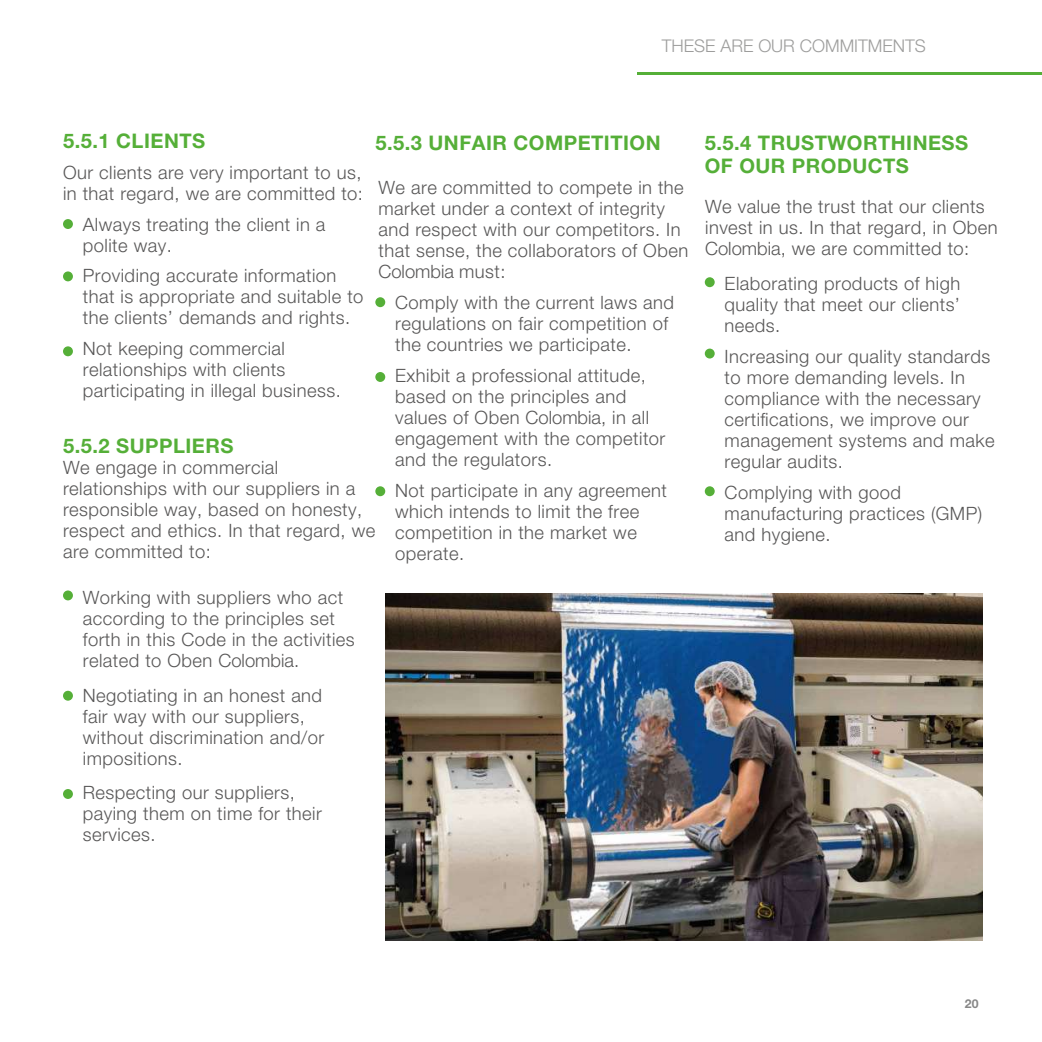
<style>
.page{position:relative;width:1042px;height:1042px;background:#fff}
.page>*{position:absolute;margin:0;border:0;box-sizing:border-box;transform-origin:0 0}
.t1{font:700 20.12px/22.8px "Helvetica Neue LT Std";letter-spacing:.025em;color:#55af38}
.t2{font:300 18.38px/21px "Helvetica Neue LT Std";letter-spacing:.025em;color:#585757}
.t3{font:300 17.5px "Helvetica Neue LT Std";color:#9d9d9c}
.t4{font:700 12.25px "Helvetica Neue LT Std";color:#878787}
</style>
<div class="page">
<hr style="left:637px;top:72px;width:405px;height:2px;background:#55af38">
<div style="left:63px;top:271px;width:10px;height:10px;background:#55af38;border-radius:5px"></div>
<div style="left:63px;top:219px;width:10px;height:10px;background:#55af38;border-radius:5px"></div>
<div style="left:63px;top:346px;width:10px;height:10px;background:#55af38;border-radius:5px"></div>
<div style="left:63px;top:590px;width:10px;height:10px;background:#55af38;border-radius:5px"></div>
<div style="left:375px;top:297px;width:10px;height:10px;background:#55af38;border-radius:5px"></div>
<div style="left:375px;top:372px;width:10px;height:10px;background:#55af38;border-radius:5px"></div>
<div style="left:375px;top:486px;width:10px;height:10px;background:#55af38;border-radius:5px"></div>
<div style="left:63px;top:691px;width:10px;height:10px;background:#55af38;border-radius:5px"></div>
<div style="left:63px;top:789px;width:10px;height:10px;background:#55af38;border-radius:5px"></div>
<div style="left:705px;top:277px;width:10px;height:10px;background:#55af38;border-radius:5px"></div>
<div style="left:705px;top:349px;width:10px;height:9px;background:#55af38;border-radius:5px"></div>
<div style="left:705px;top:486px;width:10px;height:10px;background:#55af38;border-radius:5px"></div>
<img style="left:385px;top:593px;width:597px;height:347px">
<p class="t3" style="left:662px;top:35px;width:266px">THESE ARE OUR COMMITMENTS</p>
<p class="t1" style="left:63px;top:129px;width:144px">5.5.1 CLIENTS</p>
<p class="t2" style="left:63px;top:161px;width:302px">Our clients are very important to us, in that regard, we are committed to:</p>
<p class="t2" style="left:83px;top:213px;width:244px">Always treating the client in a polite way.</p>
<p class="t2" style="left:83px;top:265px;width:282px">Providing accurate information that is appropriate and suitable to the clients’ demands and rights.</p>
<p class="t2" style="left:83px;top:338px;width:259px">Not keeping commercial relationships with clients participating in illegal business.</p>
<p class="t1" style="left:63px;top:434px;width:172px">5.5.2 SUPPLIERS</p>
<p class="t2" style="left:63px;top:456px;width:314px">We engage in commercial relationships with our suppliers in a responsible way, based on honesty, respect and ethics. In that regard, we are committed to:</p>
<p class="t1" style="left:375px;top:131px;width:287px">5.5.3 UNFAIR COMPETITION</p>
<p class="t2" style="left:378px;top:177px;width:311px">We are committed to compete in the market under a context of integrity and respect with our competitors. In that sense, the collaborators of Oben<br>Colombia must:</p>
<p class="t2" style="left:395px;top:291px;width:280px">Comply with the current laws and regulations on fair competition of the countries we participate.</p>
<p class="t2" style="left:395px;top:364px;width:272px">Exhibit a professional attitude, based on the principles and values of Oben Colombia, in all engagement with the competitor and the regulators.</p>
<p class="t2" style="left:395px;top:479px;width:273px">Not participate in any agreement which intends to limit the free competition in the market we operate.</p>
<p class="t2" style="left:83px;top:586px;width:273px">Working with suppliers who act according to the principles set forth in this Code in the activities related to Oben Colombia.</p>
<p class="t2" style="left:83px;top:684px;width:243px">Negotiating in an honest and fair way with our suppliers, without discrimination and/or impositions.</p>
<p class="t2" style="left:83px;top:781px;width:240px">Respecting our suppliers, paying them on time for their services.</p>
<p class="t1" style="left:705px;top:131px;width:265px">5.5.4 TRUSTWORTHINESS<br>OF OUR PRODUCTS</p>
<p class="t2" style="left:705px;top:196px;width:294px">We value the trust that our clients invest in us. In that regard, in Oben<br>Colombia, we are committed to:</p>
<p class="t2" style="left:724px;top:272px;width:237px;text-align:justify">Elaborating products of high quality that meet our clients’ needs.</p>
<p class="t2" style="left:724px;top:345px;width:272px">Increasing our quality standards to more demanding levels. In compliance with the necessary certifications, we improve our management systems and make regular audits.</p>
<p class="t2" style="left:724px;top:481px;width:259px">Complying with good manufacturing practices (GMP) and hygiene.</p>
<p class="t4" style="left:965px;top:996px;width:15px">20</p>
</div>
